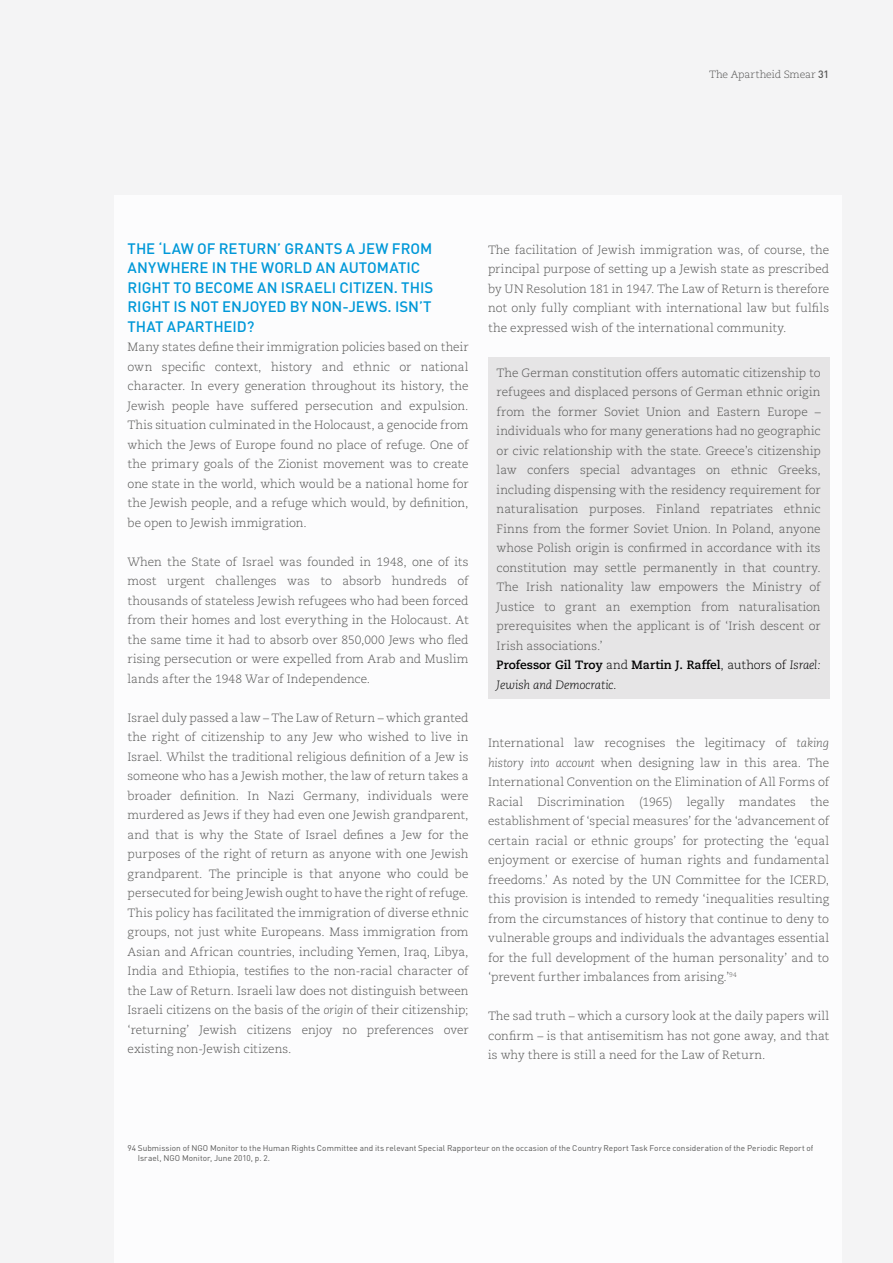
<style>
.page{position:relative;width:893px;height:1263px;background:#f4f4f5}
.page>*{position:absolute;margin:0;border:0;box-sizing:border-box;transform-origin:0 0}
.t1{font:500 15px/19.5px "DIN";color:#0098d8}
.t2{font:300 12px/19.5px "Caecilia LT Std";color:#575756;text-align:justify}
.t3{font:300 10.5px "Caecilia LT Std";letter-spacing:-.01em;color:#575756}
.t4{font:8.25px/10.5px "DIN";letter-spacing:.005em;color:#575756}
.s1{font-family:"DIN";font-weight:500}
.s2{font-style:italic}
.s3{font-weight:700;color:#000}
.s4{color:#000}
.s5{font-style:italic;color:#000}
</style>
<div class="page">
<div style="left:115px;top:195px;width:727px;height:1068px;background:#fff"></div>
<div style="left:488px;top:357px;width:341px;height:341px;background:#e6e5e6"></div>
<p class="t3" style="left:709px;top:68px;width:121px">The Apartheid Smear <span class="s1">31</span></p>
<p class="t1" style="left:128px;top:238px;width:307px">THE ‘LAW OF RETURN’ GRANTS A JEW FROM ANYWHERE I N THE WORLD AN AUTOMATIC RIGHT TO BECOME AN ISRAELI CITIZEN. THIS RIGHT IS NOT ENJOYED BY NON-JEWS. ISN’T THAT APARTHEI D?</p>
<p class="t2" style="left:128px;top:337px;width:343px">Many states define their immigration policies based on their own specific context, history and ethnic or national character. In every generation throughout its history, the Jewish people have suffered persecution and expulsion.<br>This situation culminated in the Holocaust, a genocide from which the Jews of Europe found no place of refuge. One of the primary goals of the Zionist movement was to create one state in the world, which would be a national home for the Jewish people, and a refuge which would, by definition, be open to Jewish immigration.</p>
<p class="t2" style="left:128px;top:552px;width:343px">When the State of Israel was founded in 1948, one of its most urgent challenges was to absorb hundreds of thousands of stateless Jewish refugees who had been forced from their homes and lost everything in the Holocaust. At the same time it had to absorb over 850,000 Jews who fled rising persecution or were expelled from Arab and Muslim lands after the 1948 War of Independence.</p>
<p class="t2" style="left:128px;top:708px;width:343px">Israel duly passed a law – The Law of Return – which granted the right of citizenship to any Jew who wished to live in Israel. Whilst the traditional religious definition of a Jew is someone who has a Jewish mother, the law of return takes a broader definition. In Nazi Germany, individuals were murdered as Jews if they had even one Jewish grandparent, and that is why the State of Israel defines a Jew for the purposes of the right of return as anyone with one Jewish grandparent. The principle is that anyone who could be persecuted for being Jewish ought to have the right of refuge.<br>This policy has facilitated the immigration of diverse ethnic groups, not just white Europeans. Mass immigration from Asian and African countries, including Yemen, Iraq, Libya, India and Ethiopia, testifies to the non-racial character of the Law of Return. Israeli law does not distinguish between Israeli citizens on the basis of the <span class="s2">origin</span> of their citizenship; ‘returning’ Jewish citizens enjoy no preferences over existing non-Jewish citizens.</p>
<p class="t2" style="left:488px;top:240px;width:343px">The facilitation of Jewish immigration was, of course, the principal purpose of setting up a Jewish state as prescribed by UN Resolution 181 in 1947. The Law of Return is therefore not only fully compliant with international law but fulfils the expressed wish of the international community.</p>
<p class="t2" style="left:497px;top:363px;width:326px;text-align:left">The German constitution offers automatic citizenship to refugees and displaced persons of German ethnic origin from the former Soviet Union and Eastern Europe – individuals who for many generations had no geographic or civic relationship with the state. Greece’s citizenship law confers special advantages on ethnic Greeks, including dispensing with the residency requirement for naturalisation purposes. Finland repatriates ethnic Finns from the former Soviet Union. In Poland, anyone whose Polish origin is confirmed in accordance with its constitution may settle permanently in that country.<br>The Irish nationality law empowers the Ministry of Justice to grant an exemption from naturalisation prerequisites when the applicant is of ‘Irish descent or Irish associations.’<br><span class="s3">Professor Gil Troy</span> <span class="s4">and</span> <span class="s3">Martin J. Raffel</span><span class="s4">, authors of</span> <span class="s5">Israel:<br>Jewish and Democratic.</span></p>
<p class="t2" style="left:488px;top:734px;width:343px">International law recognises the legitimacy of <span class="s2">taking history into account</span> when designing law in this area. The International Convention on the Elimination of All Forms of Racial Discrimination (1965) legally mandates the establishment of ‘special measures’ for the ‘advancement of certain racial or ethnic groups’ for protecting the ‘equal enjoyment or exercise of human rights and fundamental freedoms.’ As noted by the UN Committee for the ICERD, this provision is intended to remedy ‘inequalities resulting from the circumstances of history that continue to deny to vulnerable groups and individuals the advantages essential for the full development of the human personality’ and to ‘prevent further imbalances from arising.’<sup>94</sup></p>
<p class="t2" style="left:488px;top:1007px;width:343px">The sad truth – which a cursory look at the daily papers will confirm – is that antisemitism has not gone away, and that is why there is still a need for the Law of Return.</p>
<p class="t4" style="left:138px;top:1142px;width:677px;text-indent:-10px">94 Submission of NGO Monitor to the Human Rights Committee and its relevant Special Rapporteur on the occasion of the Country Report Task Force consideration of the Periodic Report of<br>Israel, NGO Monitor, June 2010, p. 2.</p>
</div>
